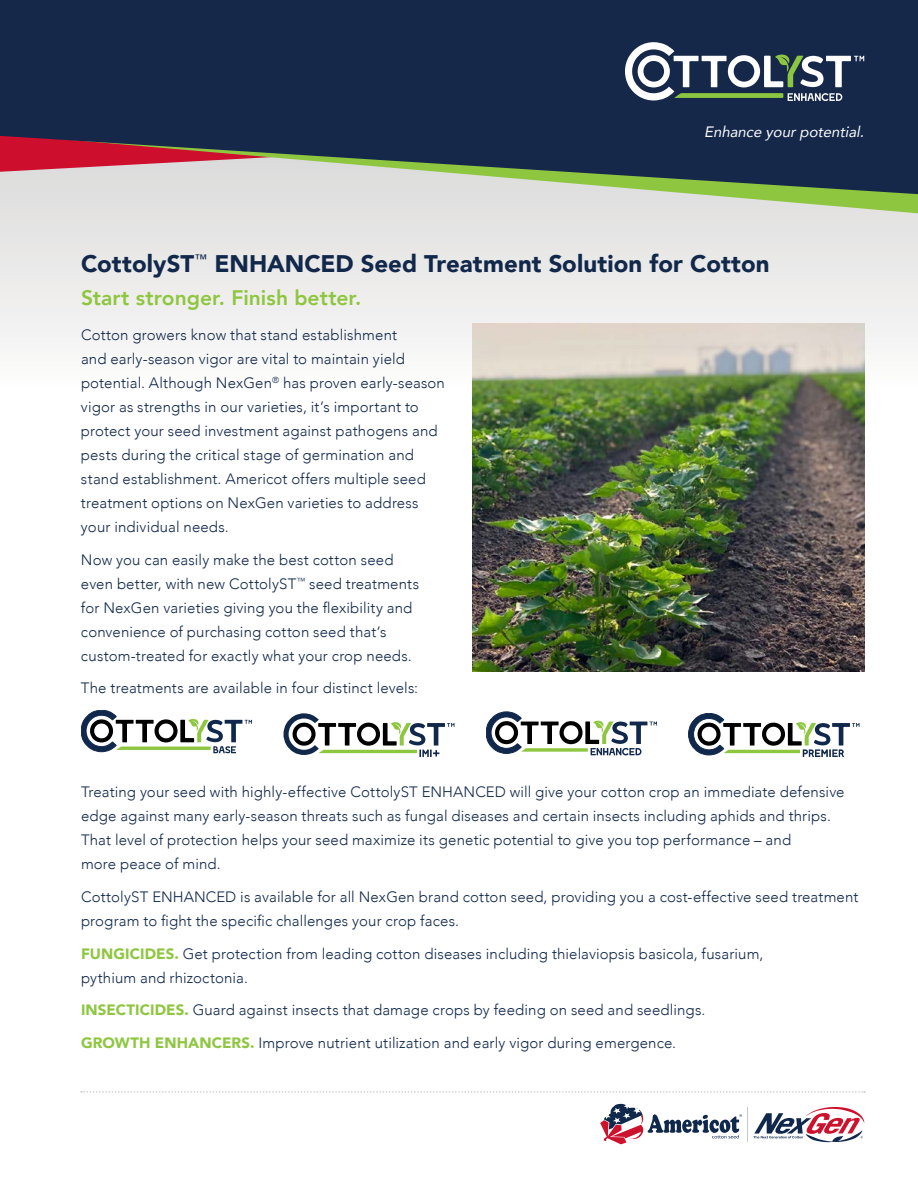
<style>
.page{position:relative;width:918px;height:1188px;background:#fff}
.page>*{position:absolute;margin:0;border:0;box-sizing:border-box;transform-origin:0 0}
.t1{font:900 24px "Avenir";color:#11284a}
.t2{font:800 21px "Avenir";letter-spacing:.005em;color:#8ec640}
.t3{font:300 15px/24px "Avenir";letter-spacing:.01em;color:#11284a}
.t4{font:italic 15px "Avenir";color:#fff}
.s1{font-weight:900;color:#8ec640}
</style>
<div class="page">
<div style="left:0;top:213px;width:918px;height:130px;background:#ebeaea"></div>
<svg style="left:600px;top:1104px;width:142px;height:40px"></svg>
<hr style="left:747px;top:1107px;width:1px;height:34px;background:#c5c7c8">
<svg style="left:753px;top:1107px;width:111px;height:35px"></svg>
<svg style="left:0;top:194px;width:918px;height:19px;background:#d7ddcc"></svg>
<svg style="left:0;top:0;width:918px;height:194px;background:#323e56"></svg>
<svg style="left:625px;top:42px;width:239px;height:59px"></svg>
<svg style="left:81px;top:710px;width:171px;height:43px"></svg>
<svg style="left:284px;top:713px;width:170px;height:44px"></svg>
<svg style="left:486px;top:712px;width:171px;height:43px"></svg>
<svg style="left:688px;top:713px;width:171px;height:44px"></svg>
<svg style="left:81px;top:1091px;width:784px;height:2px"></svg>
<img style="left:472px;top:324px;width:393px;height:347px">
<p class="t4" style="left:704px;top:119px;width:165px">Enhance yourpotential.</p>
<h1 class="t1" style="left:81px;top:243px;width:690px">CottolyST<sup>™</sup> ENHANCED Seed Treatment Solution for Cotton</h1>
<h2 class="t2" style="left:81px;top:281px;width:282px">Start stronger. Finish better.</h2>
<p class="t3" style="left:81px;top:323px;width:366px">Cotton growers know that stand establishment<br>and early-season vigor are vital to maintain yield potential. Although NexGen<sup>®</sup> has proven early-season vigor as strengths in our varieties, it’s important to protect your seed investment against pathogens and pests during the critical stage of germination and stand establishment. Americot offers multiple seed treatment options on NexGen varieties to address your individual needs.</p>
<p class="t3" style="left:81px;top:548px;width:340px">Now you can easily make the best cotton seed even better, with new CottolyST<sup>™</sup> seed treatments for NexGen varieties giving you the flexibility and convenience of purchasing cotton seed that’s custom-treated for exactly what your crop needs.</p>
<p class="t3" style="left:81px;top:676px;width:339px">The treatments are available in four distinct levels:</p>
<p class="t3" style="left:81px;top:780px;width:765px">Treating your seed with highly-effective CottolyST ENHANCED will give your cotton crop an immediate defensive edge against many early-season threats such as fungal diseases and certain insects including aphids and thrips.<br>That level of protection helps your seed maximize its genetic potential to give you top performance – and<br>more peace of mind.</p>
<p class="t3" style="left:81px;top:885px;width:779px">CottolyST ENHANCED is available for all NexGen brand cotton seed, providing you a cost-effective seed treatment program to fight the specific challenges your crop faces.</p>
<p class="t3" style="left:81px;top:941px;width:684px"><span class="s1">FUNGICIDES.</span> Get protection from leading cotton diseases including thielaviopsis basicola, fusarium, pythium and rhizoctonia.</p>
<p class="t3" style="left:81px;top:994px;width:626px;line-height:32.7px"><span class="s1">INSECTICIDES.</span> Guard against insects that damage crops by feeding on seed and seedlings.<br><span class="s1">GROWTH ENHANCERS.</span> Improve nutrient utilization and early vigor during emergence.</p>
</div>
